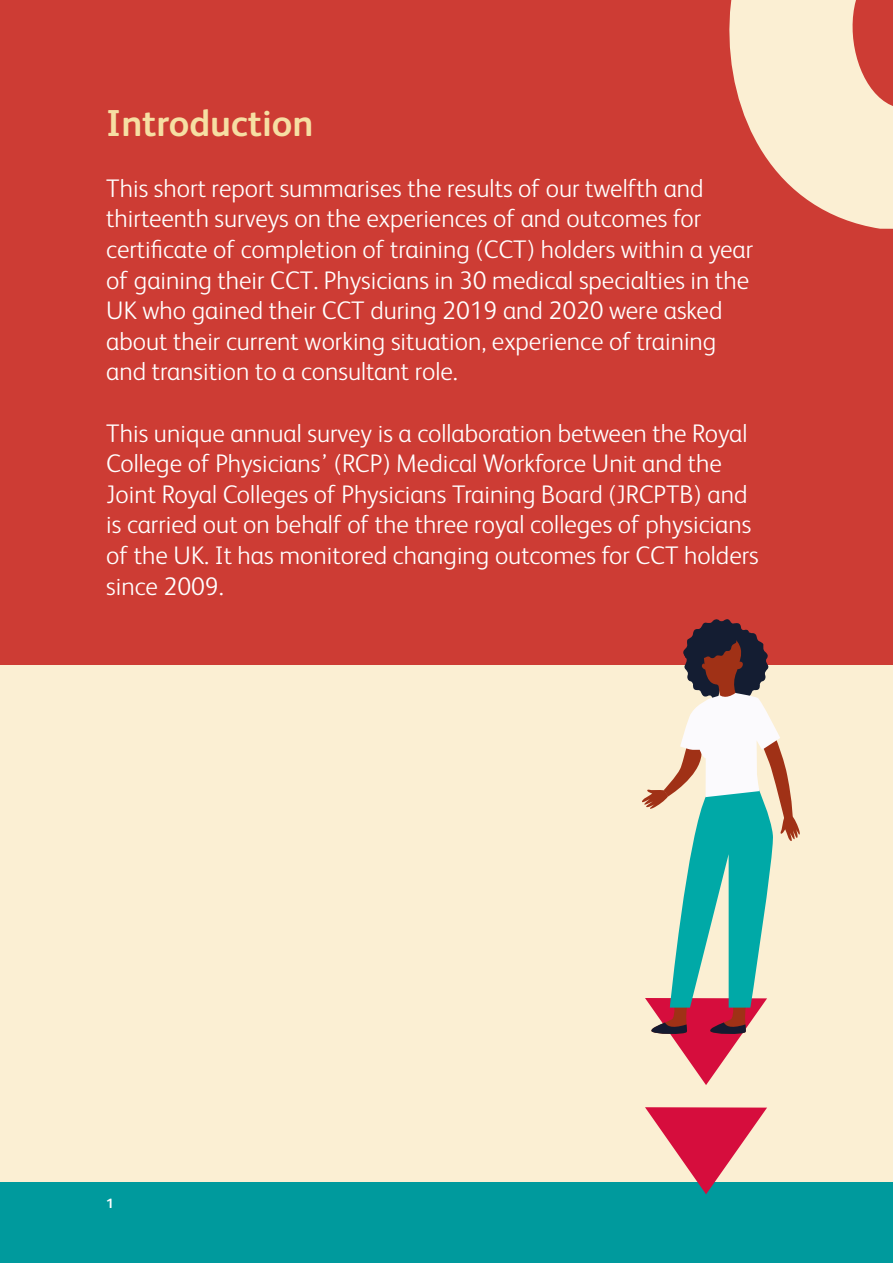
<style>
.page{position:relative;width:893px;height:1263px;background:#fbefd3}
.page>*{position:absolute;margin:0;border:0;box-sizing:border-box;transform-origin:0 0}
.t1{font:700 37.5px "FS Albert";color:#f6dfa3}
.t2{font:300 25.5px/30.6px "FS Albert";color:#fff}
.t3{font:700 13.5px "FS Albert";color:#fff}
</style>
<div class="page">
<div style="left:0;top:0;width:893px;height:664px;background:#cd3c34"></div>
<div style="left:0;top:1182px;width:893px;height:81px;background:#009a9d"></div>
<svg style="left:729px;top:0;width:164px;height:229px;fill:#fbefd3"></svg>
<svg style="left:645px;top:1107px;width:122px;height:87px"></svg>
<svg style="left:641px;top:619px;width:159px;height:466px"></svg>
<h1 class="t1" style="left:106px;top:101px;width:209px">Introduction</h1>
<p class="t2" style="left:106px;top:173px;width:648px">This short report summarises the results of our twelfth and thirteenth surveys on the experiences of and outcomes for certificate of completion of training (CCT) holders within a year of gaining their CCT. Physicians in 30 medical specialties in the UK who gained their CCT during 2019 and 2020 were asked about their current working situation, experience of training and transition to a consultant role.</p>
<p class="t2" style="left:106px;top:417px;width:654px">This unique annual survey is a collaboration between the Royal College of Physicians’ (RCP) Medical Workforce Unit and the Joint Royal Colleges of Physicians Training Board (JRCPTB) and is carried out on behalf of the three royal colleges of physicians of the UK. It has monitored changing outcomes for CCT holders since 2009.</p>
<p class="t3" style="left:106px;top:1195px;width:9px">1</p>
</div>
